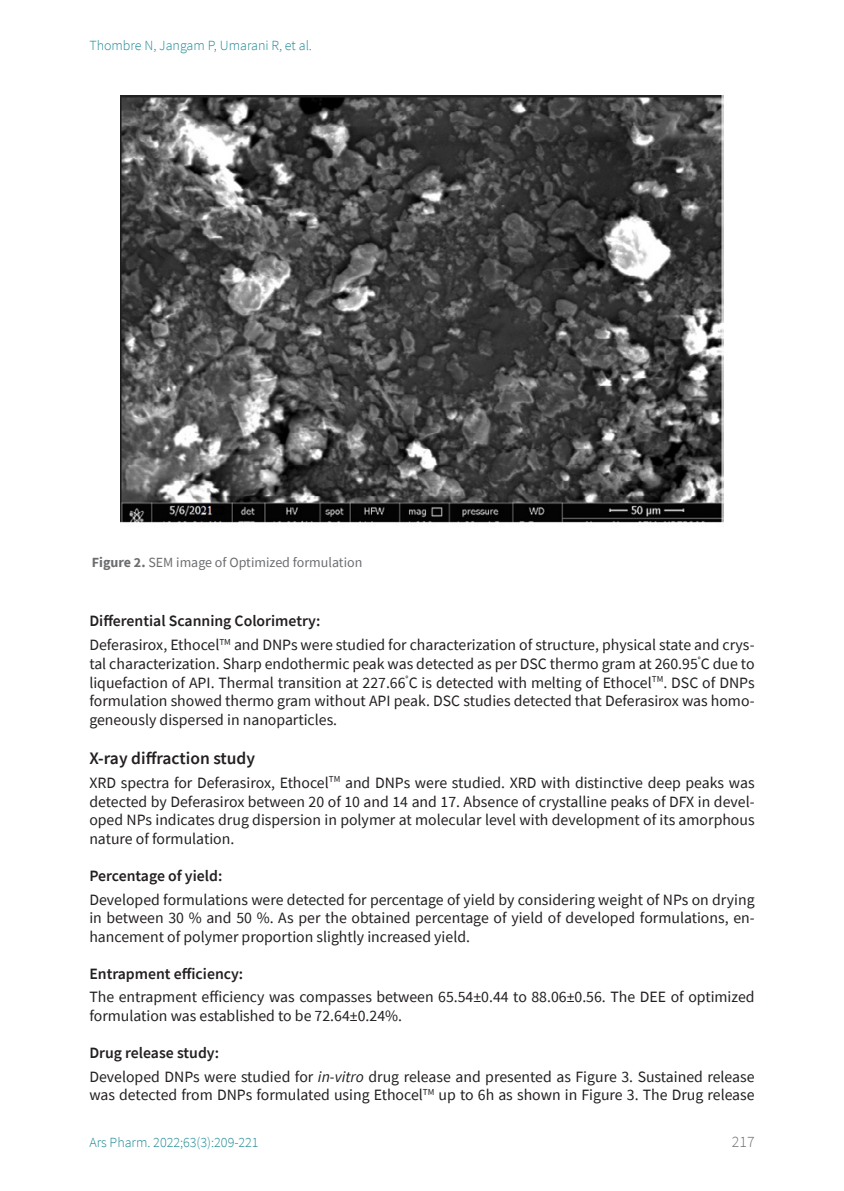
<style>
.page{position:relative;width:844px;height:1191px;background:#fff}
.page>*{position:absolute;margin:0;border:0;box-sizing:border-box;transform-origin:0 0}
.sps_tit_secc_2{font:600 17.5px "Source Sans Pro";color:#231f20}
.t1{font:15.75px/18.9px "Source Sans Pro";color:#231f20;text-align:justify}
.sps_tit_secc_3{font:600 15.75px "Source Sans Pro";color:#231f20}
.t2{font:300 15.75px "Source Sans Pro";color:#6c6d70}
.t3{font:300 14px "Source Sans Pro";color:#1c8993}
.sps_figur_titulo{font:14px "Source Sans Pro";color:#6c6d70}
.s1{font-weight:700}
.s2{font-style:italic}
</style>
<div class="page">
<img style="left:121px;top:95px;width:602px;height:428px">
<p class="t3" style="left:89px;top:37px;width:224px">Thombre N, Jangam P, Umarani R, et al.</p>
<p class="sps_figur_titulo" style="left:92px;top:554px;width:272px"><span class="s1">Figure 2.</span> SEM image of Optimized formulation</p>
<p class="sps_tit_secc_3" style="left:89px;top:610px;width:232px">Differential Scanning Colorimetry:</p>
<p class="t1" style="left:89px;top:635px;width:666px">Deferasirox, Ethocel<sup>TM</sup> and DNPs were studied for characterization of structure, physical state and crys&shy;tal characterization. Sharp endothermic peak was detected as per DSC thermo gram at 260.95<sup>°</sup>C due to liquefaction of API. Thermal transition at 227.66<sup>°</sup>C is detected with melting of Ethocel<sup>TM</sup>. DSC of DNPs formulation showed thermo gram without API peak. DSC studies detected that Deferasirox was homo&shy;geneously dispersed in nanoparticles.</p>
<p class="sps_tit_secc_2" style="left:89px;top:746px;width:167px">X-ray diffraction study</p>
<p class="t1" style="left:89px;top:773px;width:666px">XRD spectra for Deferasirox, Ethocel<sup>TM</sup> and DNPs were studied. XRD with distinctive deep peaks was detected by Deferasirox between 20 of 10 and 14 and 17. Absence of crystalline peaks of DFX in devel&shy;oped NPs indicates drug dispersion in polymer at molecular level with development of its amorphous nature of formulation.</p>
<p class="sps_tit_secc_3" style="left:89px;top:865px;width:134px">Percentage of yield:</p>
<p class="t1" style="left:89px;top:889px;width:666px">Developed formulations were detected for percentage of yield by considering weight of NPs on drying in between 30 % and 50 %. As per the obtained percentage of yield of developed formulations, en&shy;hancement of polymer proportion slightly increased yield.</p>
<p class="sps_tit_secc_3" style="left:89px;top:963px;width:155px">Entrapment efficiency:</p>
<p class="t1" style="left:89px;top:987px;width:666px">The entrapment efficiency was compasses between 65.54±0.44 to 88.06±0.56. The DEE of optimized formulation was established to be 72.64±0.24%.</p>
<p class="sps_tit_secc_3" style="left:89px;top:1042px;width:131px">Drug release study:</p>
<p class="t1" style="left:89px;top:1066px;width:666px">Developed DNPs were studied for <span class="s2">in-vitro</span> drug release and presented as Figure 3. Sustained release was detected from DNPs formulated using Ethocel<sup>TM</sup> up to 6h as shown in Figure 3. The Drug release</p>
<p class="t3" style="left:89px;top:1133px;width:171px">Ars Pharm. 2022;63(3):209-221</p>
<p class="t2" style="left:731px;top:1132px;width:24px">217</p>
</div>
